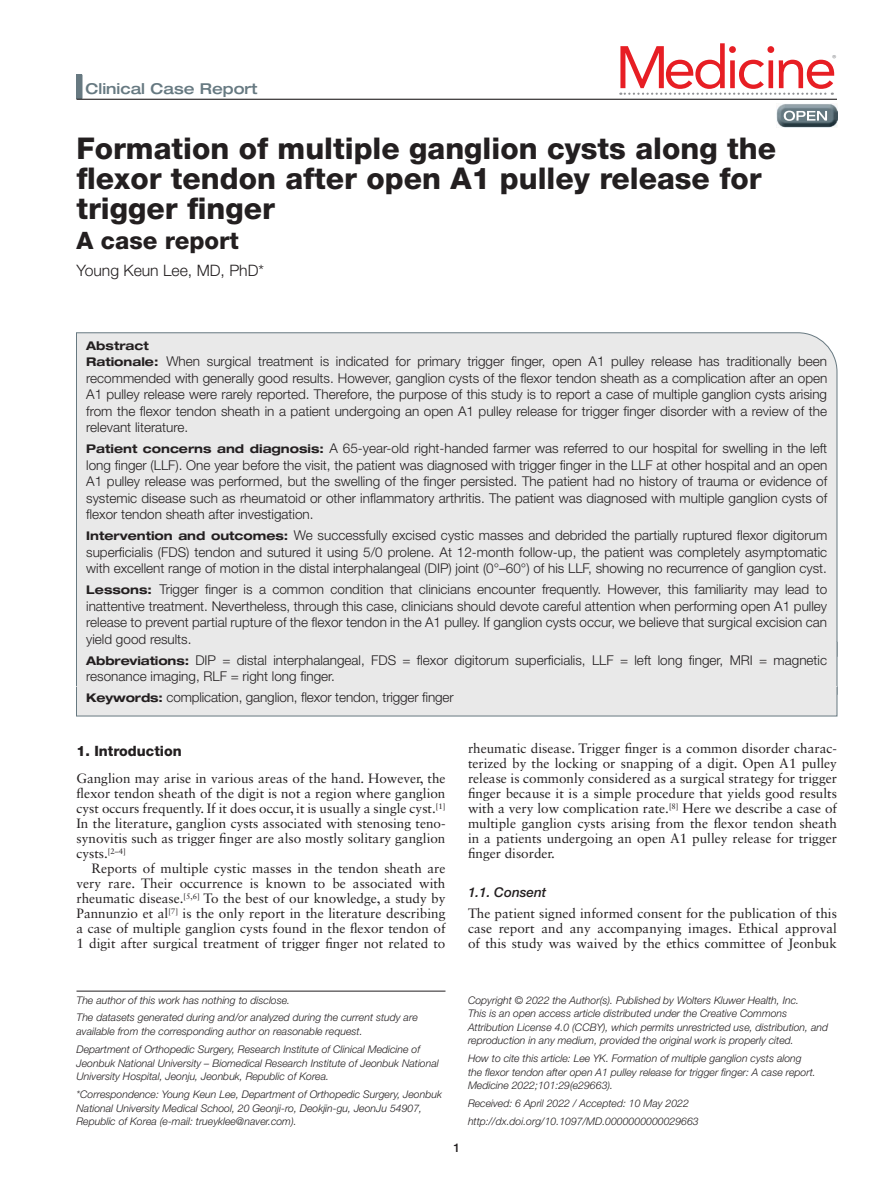
<style>
.page{position:relative;width:891px;height:1188px;background:#fff}
.page>*{position:absolute;margin:0;border:0;box-sizing:border-box;transform-origin:0 0}
.t1{font:59.4px "Avenir";letter-spacing:-.06em;color:#e71e24}
.t2{font:800 30px/30px "Helvetica Neue LT Std";color:#231f20}
.t3{font:800 24px "Helvetica Neue LT Std";color:#231f20}
.t4{font:300 15.75px "Helvetica Neue LT Std";color:#231f20}
.t5{font:500 expanded 15px "Helvetica Neue LT Std";color:#667981}
.t6{font:800 14.25px "Helvetica Neue LT Std";color:#231f20}
.t7{font:300 13.5px/16.5px "Helvetica Neue LT Std";color:#231f20;text-align:justify}
.t8{font:13.5px/15px "Sabon LT Std";color:#231f20;text-align:justify}
.t9{font:italic 500 13.5px "Helvetica Neue LT Std";color:#231f20}
.t10{font:700 expanded 12px "Helvetica Neue LT Std";color:#231f20}
.t11{font:500 12px "Helvetica Neue LT Std";color:#231f20}
.t12{font:italic 300 10.5px/13.5px "Helvetica Neue LT Std";color:#231f20}
.t13{font:500 10.35px "Akzidenz Grotesk BE";color:#909295}
.s1{font-weight:700;font-stretch:expanded;font-size:12px}
</style>
<div class="page">
<div style="left:76px;top:74px;width:6px;height:25px;background:#677981"></div>
<hr style="left:76px;top:99px;width:761px;height:1px;background:#231f20">
<img style="left:776px;top:104px;width:61px;height:24px">
<svg style="left:784px;top:111px;width:43px;height:10px"></svg>
<svg style="left:620px;top:93px;width:213px;height:2px"></svg>
<div style="left:76px;top:332px;width:762px;height:326px;background:#e9e9e9"></div>
<div style="left:76px;top:642px;width:761px;height:54px;background:#e9e9e9"></div>
<div style="left:76px;top:687px;width:761px;height:29px;background:#e9e9e9"></div>
<hr style="left:76px;top:991px;width:370px;height:1px;background:#231f20">
<p class="t5" style="left:86px;top:80px;width:174px">Clinical Case Report</p>
<h1 class="t1" style="left:615px;top:33px;width:223px">Medicine</h1>
<p class="t13" style="left:832px;top:52px;width:6px">®</p>
<h2 class="t2" style="left:76px;top:134px;width:701px">Formation of multiple ganglion cysts along the flexor tendon after open A1 pulley release for trigger finger</h2>
<h3 class="t3" style="left:76px;top:227px;width:164px">A case report</h3>
<p class="t4" style="left:76px;top:261px;width:189px">Young Keun Lee, MD, PhD*</p>
<p class="t10" style="left:86px;top:338px;width:64px">Abstract</p>
<p class="t7" style="left:86px;top:353px;width:743px"><span class="s1">Rationale:</span> When surgical treatment is indicated for primary trigger finger, open A1 pulley release has traditionally been recommended with generally good results. However, ganglion cysts of the flexor tendon sheath as a complication after an open A1 pulley release were rarely reported. Therefore, the purpose of this study is to report a case of multiple ganglion cysts arising from the flexor tendon sheath in a patient undergoing an open A1 pulley release for trigger finger disorder with a review of the relevant literature.</p>
<p class="t7" style="left:86px;top:440px;width:743px"><span class="s1">Patient concerns and diagnosis:</span> A 65-year-old right-handed farmer was referred to our hospital for swelling in the left long finger (LLF). One year before the visit, the patient was diagnosed with trigger finger in the LLF at other hospital and an open A1 pulley release was performed, but the swelling of the finger persisted. The patient had no history of trauma or evidence of systemic disease such as rheumatoid or other inflammatory arthritis. The patient was diagnosed with multiple ganglion cysts of flexor tendon sheath after investigation.</p>
<p class="t7" style="left:86px;top:527px;width:743px"><span class="s1">Intervention and outcomes:</span> We successfully excised cystic masses and debrided the partially ruptured flexor digitorum superficialis (FDS) tendon and sutured it using 5/0 prolene. At 12-month follow-up, the patient was completely asymptomatic with excellent range of motion in the distal interphalangeal (DIP) joint (0°–60°) of his LLF, showing no recurrence of ganglion cyst.</p>
<p class="t7" style="left:86px;top:581px;width:743px"><span class="s1">Lessons:</span> Trigger finger is a common condition that clinicians encounter frequently. However, this familiarity may lead to inattentive treatment. Nevertheless, through this case, clinicians should devote careful attention when performing open A1 pulley release to prevent partial rupture of the flexor tendon in the A1 pulley. If ganglion cysts occur, we believe that surgical excision can yield good results.</p>
<p class="t7" style="left:86px;top:652px;width:742px"><span class="s1">Abbreviations:</span> DIP = distal interphalangeal, FDS = flexor digitorum superficialis, LLF = left long finger, MRI = magnetic resonance imaging, RLF = right long finger.</p>
<p class="t7" style="left:86px;top:689px;width:369px"><span class="s1">Keywords:</span> complication, ganglion, flexor tendon, trigger finger</p>
<p class="t6" style="left:76px;top:743px;width:107px">1. Introduction</p>
<p class="t8" style="left:76px;top:771px;width:371px">Ganglion may arise in various areas of the hand. However, the flexor tendon sheath of the digit is not a region where ganglion cyst occurs frequently. If it does occur, it is usually a single cyst.<sup>[1] </sup>In the literature, ganglion cysts associated with stenosing teno&shy;synovitis such as trigger finger are also mostly solitary ganglion cysts.<sup>[2–4]</sup></p>
<p class="t8" style="left:76px;top:861px;width:371px;text-indent:15px">Reports of multiple cystic masses in the tendon sheath are very rare. Their occurrence is known to be associated with rheumatic disease.<sup>[5,6]</sup> To the best of our knowledge, a study by Pannunzio et al<sup>[7]</sup> is the only report in the literature describing a case of multiple ganglion cysts found in the flexor tendon of 1 digit after surgical treatment of trigger finger not related to</p>
<p class="t8" style="left:468px;top:741px;width:371px">rheumatic disease. Trigger finger is a common disorder charac&shy;terized by the locking or snapping of a digit. Open A1 pulley release is commonly considered as a surgical strategy for trigger finger because it is a simple procedure that yields good results with a very low complication rate.<sup>[8]</sup> Here we describe a case of multiple ganglion cysts arising from the flexor tendon sheath in a patients undergoing an open A1 pulley release for trigger finger disorder.</p>
<p class="t9" style="left:468px;top:885px;width:80px">1.1. Consent</p>
<p class="t8" style="left:468px;top:906px;width:370px">The patient signed informed consent for the publication of this case report and any accompanying images. Ethical approval of this study was waived by the ethics committee of Jeonbuk</p>
<p class="t12" style="left:76px;top:991px;width:343px;line-height:18px">The author of this work has nothing to disclose.<br>The datasets generated during and/or analyzed during the current study are</p>
<p class="t12" style="left:76px;top:1022px;width:345px;line-height:18px">available from the corresponding author on reasonable request.<br>Department of Orthopedic Surgery, Research Institute of Clinical Medicine of</p>
<p class="t12" style="left:76px;top:1056px;width:364px">Jeonbuk National University – Biomedical Research Institute of Jeonbuk National<br>University Hospital, Jeonju, Jeonbuk, Republic of Korea.</p>
<p class="t12" style="left:76px;top:1087px;width:367px">*Correspondence: Young Keun Lee, Department of Orthopedic Surgery, Jeonbuk<br>National University Medical School, 20 Geonji-ro, Deokjin-gu, JeonJu 54907,<br>Republic of Korea (e-mail: trueyklee@naver.com).</p>
<p class="t11" style="left:453px;top:1140px;width:8px">1</p>
<p class="t12" style="left:468px;top:993px;width:362px">Copyright © 2022 the Author(s). Published by Wolters Kluwer Health, Inc.<br>This is an open access article distributed under the Creative Commons Attribution License 4.0 (CCBY), which permits unrestricted use, distribution, and reproduction in any medium, provided the original work is properly cited.</p>
<p class="t12" style="left:468px;top:1051px;width:349px">How to cite this article: Lee YK. Formation of multiple ganglion cysts along the flexor tendon after open A1 pulley release for trigger finger: A case report.<br>Medicine 2022;101:29(e29663).</p>
<p class="t12" style="left:468px;top:1094px;width:232px;line-height:18px">Received: 6 April 2022 / Accepted: 10 May 2022 http://dx.doi.org/10.1097/MD.0000000000029663</p>
</div>
